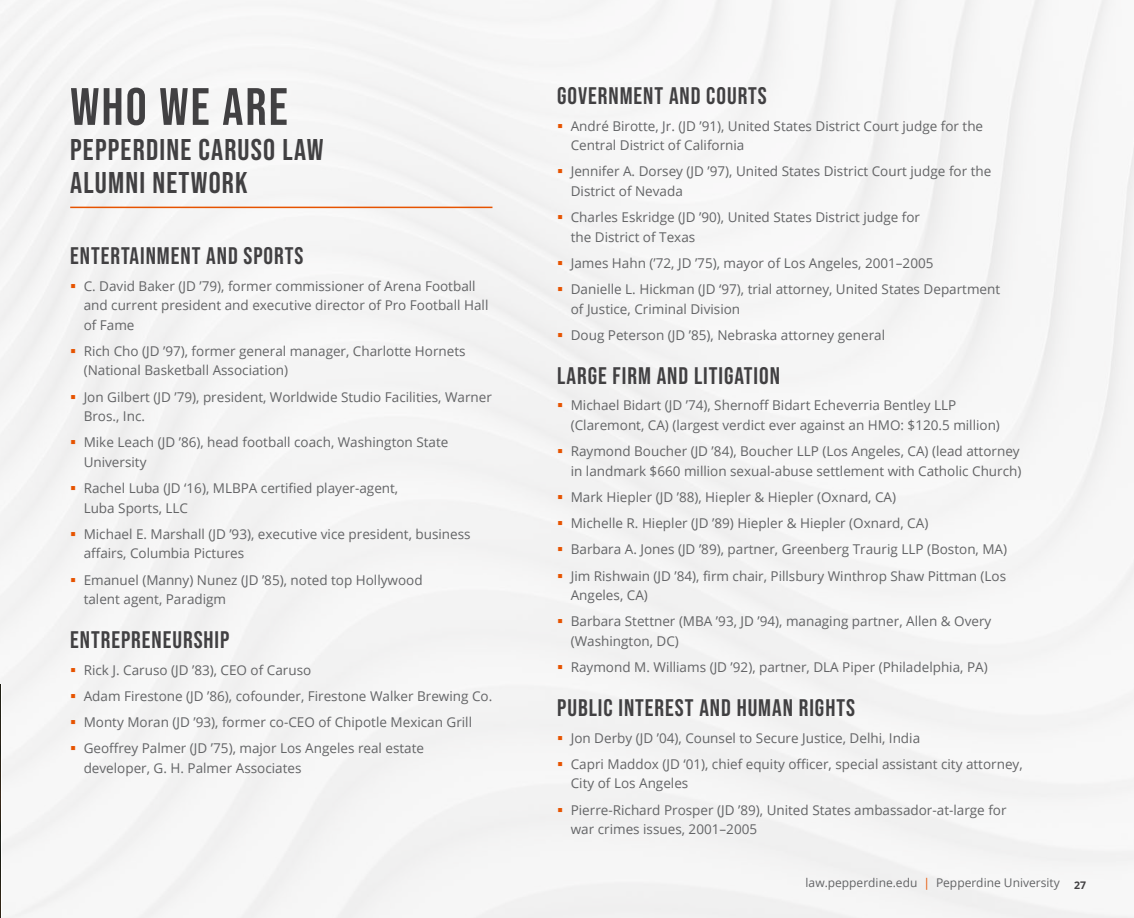
<style>
.page{position:relative;width:1134px;height:918px;background:#f5f5f5}
.page>*{position:absolute;margin:0;border:0;box-sizing:border-box;transform-origin:0 0}
.t1{font:52.5px "Bebas Neue";letter-spacing:.04em;color:#414042}
.t2{font:30px/33px "Bebas Neue";letter-spacing:.04em;color:#414042}
.t3{font:24px "Bebas Neue";letter-spacing:.04em;color:#414042}
.t4{font:13.5px/19.5px "Open Sans";color:#636466}
.t5{font:12px "Open Sans";color:#636466}
.s1{color:#e65300}
</style>
<div class="page">
<img style="left:0;top:685px;width:1px;height:233px">
<hr style="left:70px;top:207px;width:422px;height:1px;background:#e65300">
<h1 class="t1" style="left:70px;top:77px;width:219px">WHO WE ARE</h1>
<h2 class="t2" style="left:70px;top:133px;width:255px">PEPPERDINE CARUSO LAW<br>ALUMNI NETWORK</h2>
<h3 class="t3" style="left:70px;top:242px;width:235px">ENTERTAINMENT AND SPORTS</h3>
<p class="t4" style="left:84px;top:276px;width:406px;text-indent:-14px"><span class="s1">▪</span> C. David Baker (JD ’79), former commissioner of Arena Football and current president and executive director of Pro Football Hall of Fame</p>
<p class="t4" style="left:84px;top:341px;width:383px;text-indent:-14px"><span class="s1">▪</span> Rich Cho (JD ’97), former general manager, Charlotte Hornets (National Basketball Association)</p>
<p class="t4" style="left:84px;top:387px;width:410px;text-indent:-14px"><span class="s1">▪</span> Jon Gilbert (JD ’79), president, Worldwide Studio Facilities, Warner<br>Bros., Inc.</p>
<p class="t4" style="left:84px;top:432px;width:366px;text-indent:-14px"><span class="s1">▪</span> Mike Leach (JD ’86), head football coach, Washington State<br>University</p>
<p class="t4" style="left:84px;top:478px;width:316px;text-indent:-14px"><span class="s1">▪</span> Rachel Luba (JD ‘16), MLBPA certified player-agent,<br>Luba Sports, LLC</p>
<p class="t4" style="left:84px;top:524px;width:388px;text-indent:-14px"><span class="s1">▪</span> Michael E. Marshall (JD ’93), executive vice president, business affairs, Columbia Pictures</p>
<p class="t4" style="left:84px;top:570px;width:340px;text-indent:-14px"><span class="s1">▪</span> Emanuel (Manny) Nunez (JD ’85), noted top Hollywood talent agent, Paradigm</p>
<h3 class="t3" style="left:70px;top:626px;width:161px">ENTREPRENEURSHIP</h3>
<p class="t4" style="left:70px;top:660px;width:243px"><span class="s1">▪</span> Rick J. Caruso (JD ’83), CEO of Caruso</p>
<p class="t4" style="left:70px;top:686px;width:424px"><span class="s1">▪</span> Adam Firestone (JD ’86), cofounder, Firestone Walker Brewing Co.</p>
<p class="t4" style="left:70px;top:712px;width:403px"><span class="s1">▪</span> Monty Moran (JD ’93), former co-CEO of Chipotle Mexican Grill</p>
<p class="t4" style="left:84px;top:738px;width:342px;text-indent:-14px"><span class="s1">▪</span> Geoffrey Palmer (JD ’75), major Los Angeles real estate developer, G. H. Palmer Associates</p>
<h3 class="t3" style="left:557px;top:83px;width:211px">GOVERNMENT AND COURTS</h3>
<p class="t4" style="left:571px;top:116px;width:414px;text-indent:-14px"><span class="s1">▪</span> André Birotte, Jr. (JD ’91), United States District Court judge for the<br>Central District of California</p>
<p class="t4" style="left:571px;top:161px;width:422px;text-indent:-14px"><span class="s1">▪</span> Jennifer A. Dorsey (JD ’97), United States District Court judge for the<br>District of Nevada</p>
<p class="t4" style="left:571px;top:207px;width:351px;text-indent:-14px"><span class="s1">▪</span> Charles Eskridge (JD ’90), United States District judge for the District of Texas</p>
<p class="t4" style="left:557px;top:253px;width:378px"><span class="s1">▪</span> James Hahn (’72, JD ’75), mayor of Los Angeles, 2001–2005</p>
<p class="t4" style="left:571px;top:279px;width:431px;text-indent:-14px"><span class="s1">▪</span> Danielle L. Hickman (JD ‘97), trial attorney, United States Department of Justice, Criminal Division</p>
<p class="t4" style="left:557px;top:325px;width:329px"><span class="s1">▪</span> Doug Peterson (JD ’85), Nebraska attorney general</p>
<h3 class="t3" style="left:557px;top:362px;width:224px">LARGE FIRM AND LITIGATION</h3>
<p class="t4" style="left:571px;top:395px;width:431px;text-indent:-14px"><span class="s1">▪</span> Michael Bidart (JD ’74), Shernoff Bidart Echeverria Bentley LLP (Claremont, CA) (largest verdict ever against an HMO: $120.5 million)</p>
<p class="t4" style="left:557px;top:441px;width:466px;text-align:right"><span class="s1">▪</span> Raymond Boucher (JD ’84), Boucher LLP (Los Angeles, CA) (lead attorney in landmark $660 million sexual-abuse settlement with Catholic Church)</p>
<p class="t4" style="left:557px;top:487px;width:340px"><span class="s1">▪</span> Mark Hiepler (JD ’88), Hiepler &amp; Hiepler (Oxnard, CA)</p>
<p class="t4" style="left:557px;top:513px;width:373px"><span class="s1">▪</span> Michelle R. Hiepler (JD ’89) Hiepler &amp; Hiepler (Oxnard, CA)</p>
<p class="t4" style="left:557px;top:539px;width:451px"><span class="s1">▪</span> Barbara A. Jones (JD ’89), partner, Greenberg Traurig LLP (Boston, MA)</p>
<p class="t4" style="left:571px;top:566px;width:437px;text-indent:-14px"><span class="s1">▪</span> Jim Rishwain (JD ’84), firm chair, Pillsbury Winthrop Shaw Pittman (Los<br>Angeles, CA)</p>
<p class="t4" style="left:571px;top:611px;width:422px;text-indent:-14px"><span class="s1">▪</span> Barbara Stettner (MBA ’93, JD ’94), managing partner, Allen &amp; Overy (Washington, DC)</p>
<p class="t4" style="left:557px;top:657px;width:432px"><span class="s1">▪</span> Raymond M. Williams (JD ’92), partner, DLA Piper (Philadelphia, PA)</p>
<h3 class="t3" style="left:557px;top:695px;width:299px">PUBLIC INTEREST AND HUMAN RIGHTS</h3>
<p class="t4" style="left:557px;top:728px;width:364px"><span class="s1">▪</span> Jon Derby (JD ’04), Counsel to Secure Justice, Delhi, India</p>
<p class="t4" style="left:571px;top:754px;width:453px;text-indent:-14px"><span class="s1">▪</span> Capri Maddox (JD ‘01), chief equity officer, special assistant city attorney,<br>City of Los Angeles</p>
<p class="t4" style="left:571px;top:800px;width:437px;text-indent:-14px"><span class="s1">▪</span> Pierre-Richard Prosper (JD ’89), United States ambassador-at-large for war crimes issues, 2001–2005</p>
<p class="t5" style="left:806px;top:874px;width:282px">law.pepperdine.edu <span class="s1">|</span> Pepperdine University <sub>27</sub></p>
</div>
